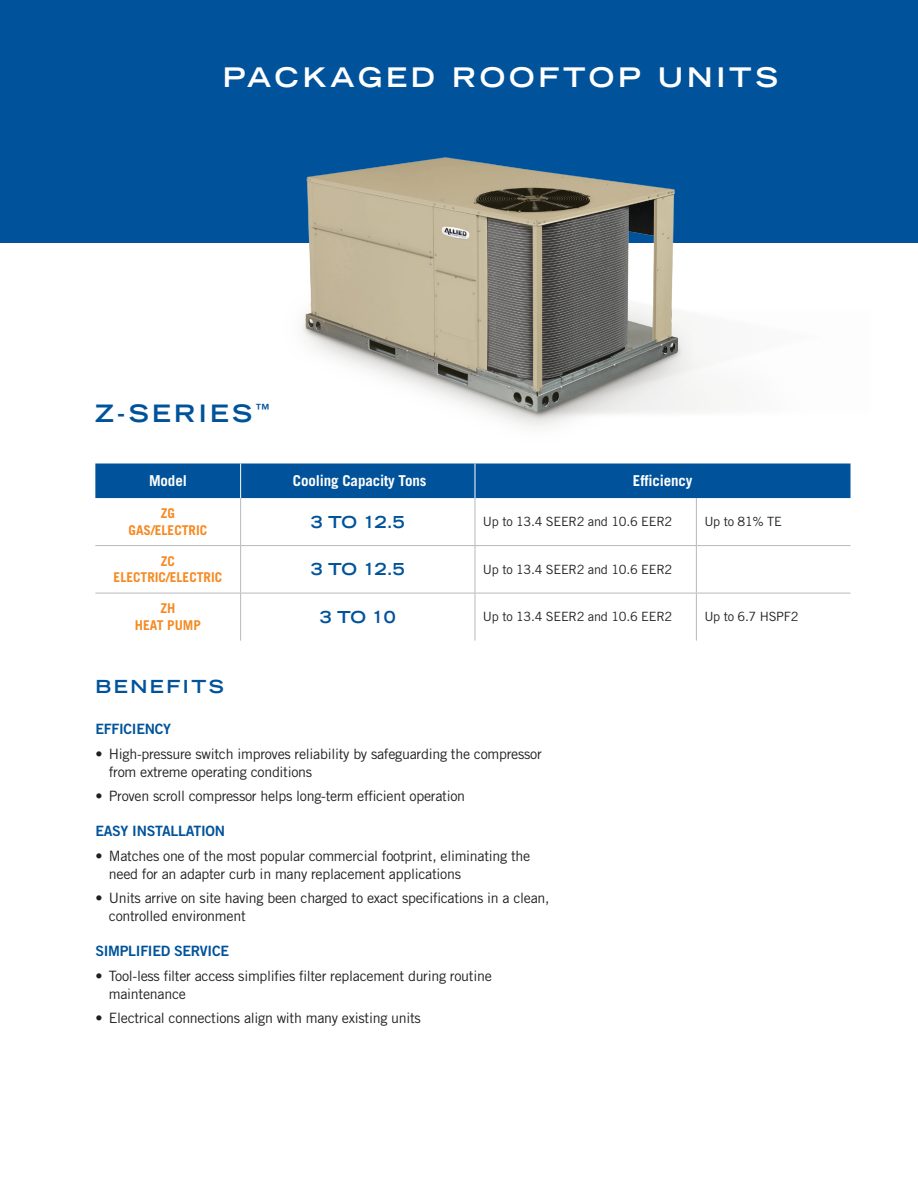
<style>
.page{position:relative;width:918px;height:1188px;background:#fff}
.page>*{position:absolute;margin:0;border:0;box-sizing:border-box;transform-origin:0 0}
.footnotes{font:700 expanded 27px "Trade Gothic LT Std";letter-spacing:.14em;color:#fff}
.footnotes-2{font:700 expanded 24px "Trade Gothic LT Std";letter-spacing:.14em;color:#00539b}
.footnotes-3{font:700 expanded 18px "Trade Gothic LT Std";letter-spacing:.14em;color:#00539b}
.t1{font:700 expanded 16.5px "Trade Gothic LT Std";letter-spacing:-.015em;color:#00539b}
.t2{font:700 15px "Trade Gothic LT Std";letter-spacing:-.01em;color:#fff}
.t3{font:14.25px/18px "Trade Gothic LT Std";letter-spacing:-.02em;color:#231f20}
.body_copy{font:14.25px "Trade Gothic LT Std Bd 2";letter-spacing:-.02em;color:#00539b}
.t4{font:700 13.5px/16.5px "Trade Gothic LT Std";color:#f58a22;text-align:center}
.quick_hits{font:12.75px "Trade Gothic LT Std";letter-spacing:-.02em;color:#231f20}
</style>
<div class="page">
<div style="left:0;top:0;width:918px;height:243px;background:#00539b"></div>
<img style="left:302px;top:157px;width:408px;height:270px">
<div style="left:95px;top:464px;width:755px;height:34px;background:#00539b"></div>
<hr style="left:240px;top:498px;width:1px;height:47px;background:#b7b9bc">
<hr style="left:475px;top:498px;width:1px;height:47px;background:#b7b9bc">
<hr style="left:696px;top:498px;width:1px;height:47px;background:#b7b9bc">
<hr style="left:240px;top:546px;width:1px;height:47px;background:#b7b9bc">
<hr style="left:475px;top:546px;width:1px;height:47px;background:#b7b9bc">
<hr style="left:696px;top:546px;width:1px;height:47px;background:#b7b9bc">
<hr style="left:240px;top:593px;width:1px;height:48px;background:#b7b9bc">
<hr style="left:475px;top:593px;width:1px;height:48px;background:#b7b9bc">
<hr style="left:696px;top:593px;width:1px;height:48px;background:#b7b9bc">
<hr style="left:240px;top:464px;width:1px;height:34px;background:#fff">
<hr style="left:475px;top:464px;width:1px;height:34px;background:#fff">
<hr style="left:95px;top:545px;width:146px;height:1px;background:#b7b9bc">
<hr style="left:241px;top:545px;width:234px;height:1px;background:#b7b9bc">
<hr style="left:475px;top:545px;width:221px;height:1px;background:#b7b9bc">
<hr style="left:696px;top:545px;width:155px;height:1px;background:#b7b9bc">
<hr style="left:95px;top:593px;width:146px;height:1px;background:#b7b9bc">
<hr style="left:241px;top:593px;width:234px;height:1px;background:#b7b9bc">
<hr style="left:475px;top:593px;width:221px;height:1px;background:#b7b9bc">
<hr style="left:696px;top:593px;width:155px;height:1px;background:#b7b9bc">
<p class="footnotes" style="left:223px;top:60px;width:557px">PACKAGED ROOFTOP UNITS</p>
<p class="footnotes-2" style="left:95px;top:398px;width:176px">Z-SERIES<sup>™</sup></p>
<p class="t2" style="left:149px;top:472px;width:39px">Model</p>
<p class="t2" style="left:293px;top:472px;width:135px">Cooling Capacity Tons</p>
<p class="t2" style="left:633px;top:472px;width:61px">Efficiency</p>
<p class="t4" style="left:129px;top:505px;width:80px">ZG<br>GAS/ELECTRIC</p>
<p class="t1" style="left:311px;top:511px;width:95px">3 TO 12.5</p>
<p class="quick_hits" style="left:483px;top:514px;width:191px">Up to 13.4 SEER2 and 10.6 EER2</p>
<p class="quick_hits" style="left:704px;top:514px;width:79px">Up to 81% TE</p>
<p class="t4" style="left:114px;top:553px;width:110px">ZC<br>ELECTRIC/ELECTRIC</p>
<p class="t1" style="left:311px;top:559px;width:95px">3 TO 12.5</p>
<p class="quick_hits" style="left:483px;top:562px;width:191px">Up to 13.4 SEER2 and 10.6 EER2</p>
<p class="t4" style="left:135px;top:600px;width:68px">ZH<br>HEAT PUMP</p>
<p class="t1" style="left:320px;top:606px;width:77px">3 TO 10</p>
<p class="quick_hits" style="left:483px;top:609px;width:191px">Up to 13.4 SEER2 and 10.6 EER2</p>
<p class="quick_hits" style="left:704px;top:609px;width:96px">Up to 6.7 HSPF2</p>
<p class="footnotes-3" style="left:95px;top:674px;width:130px">BENEFITS</p>
<p class="body_copy" style="left:95px;top:720px;width:77px">EFFICIENCY</p>
<p class="t3" style="left:109px;top:744px;width:434px;text-indent:-13px">• High-pressure switch improves reliability by safeguarding the compressor from extreme operating conditions</p>
<p class="t3" style="left:95px;top:787px;width:371px">• Proven scroll compressor helps long-term efficient operation</p>
<p class="body_copy" style="left:95px;top:822px;width:131px">EASY INSTALLATION</p>
<p class="t3" style="left:109px;top:846px;width:423px;text-indent:-13px">• Matches one of the most popular commercial footprint, eliminating the need for an adapter curb in many replacement applications</p>
<p class="t3" style="left:109px;top:889px;width:442px;text-indent:-13px">• Units arrive on site having been charged to exact specifications in a clean, controlled environment</p>
<p class="body_copy" style="left:95px;top:942px;width:135px">SIMPLIFIED SERVICE</p>
<p class="t3" style="left:109px;top:966px;width:384px;text-indent:-13px">• Tool-less filter access simplifies filter replacement during routine maintenance</p>
<p class="t3" style="left:95px;top:1009px;width:327px">• Electrical connections align with many existing units</p>
</div>
